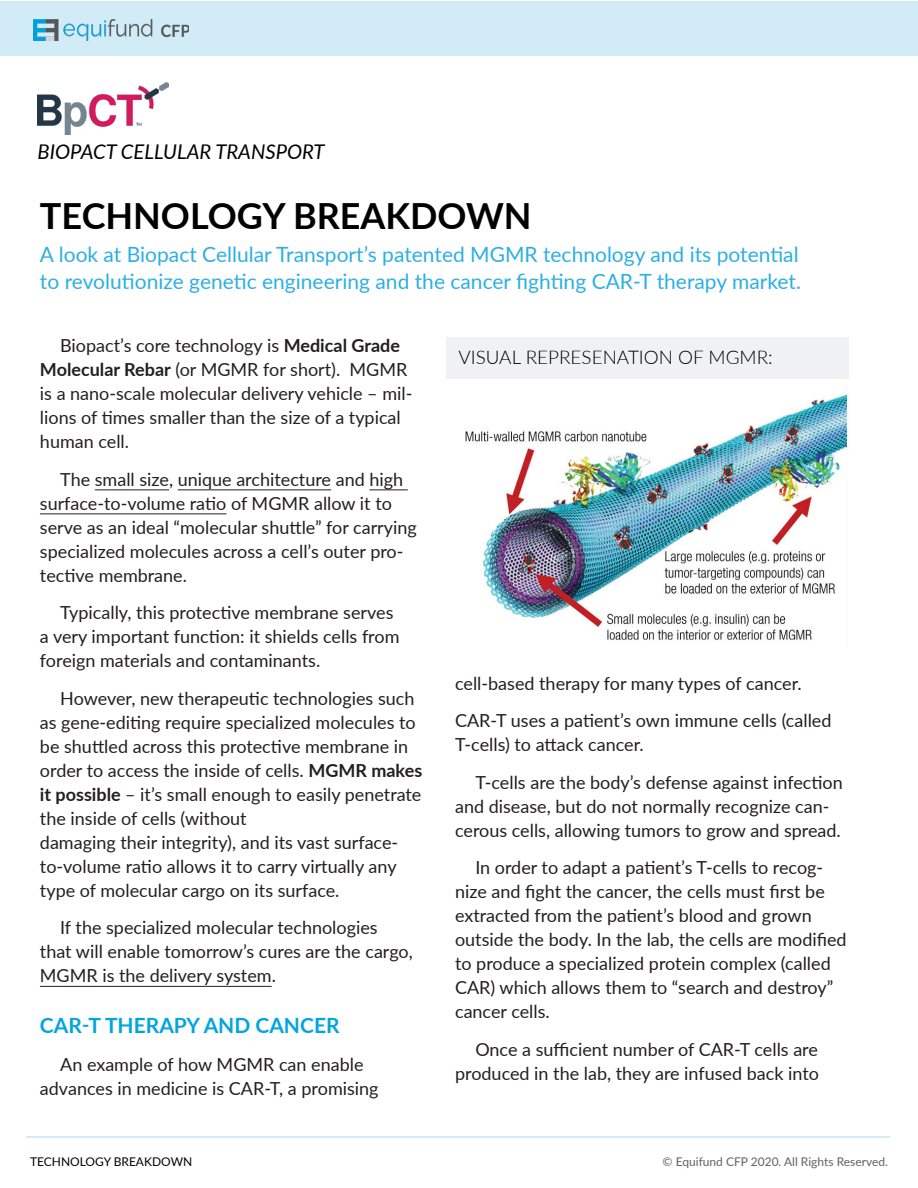
<style>
.page{position:relative;width:918px;height:1188px;background:#fff}
.page>*{position:absolute;margin:0;border:0;box-sizing:border-box;transform-origin:0 0}
.basic_body{font:700 36px "Lato";color:#000}
.body{font:21px/27px "Lato";color:#2cafe3}
.body-2{font:700 21px "Lato";color:#04a5df}
.basic_body-2{font:italic 20.25px "Lato";color:#000}
.basic_body-3{font:300 18.9px "Lato";color:#000}
.body-3{font:18px/24px "Lato";color:#231f20}
.t1{font:12px "Lato";color:#616163}
.t2{font:12px "Lato";color:#040101}
.s1{font-weight:700}
</style>
<div class="page">
<hr style="left:26px;top:1137px;width:864px;height:1px;background:#199eda">
<div style="left:0;top:1px;width:918px;height:55px;background:#d1ebf7"></div>
<img style="left:33px;top:20px;width:156px;height:20px">
<hr style="left:95px;top:489px;width:74px;height:1px;background:#231f20">
<hr style="left:178px;top:489px;width:153px;height:1px;background:#231f20">
<hr style="left:369px;top:489px;width:39px;height:1px;background:#231f20">
<hr style="left:40px;top:513px;width:186px;height:1px;background:#231f20">
<hr style="left:40px;top:986px;width:232px;height:1px;background:#231f20">
<img style="left:38px;top:83px;width:130px;height:52px">
<img style="left:465px;top:394px;width:384px;height:246px">
<div style="left:446px;top:337px;width:403px;height:42px;background:#f0f1f2"></div>
<p class="basic_body-2" style="left:38px;top:137px;width:289px">BIOPACT CELLULAR TRANSPORT</p>
<p class="basic_body" style="left:40px;top:190px;width:493px">TECHNOLOGY BREAKDOWN</p>
<p class="body" style="left:40px;top:240px;width:763px">A look at Biopact Cellular Transport’s patented MGMR technology and its potential to revolutionize genetic engineering and the cancer fighting CAR-T therapy market.</p>
<p class="body-3" style="left:40px;top:333px;width:374px;text-indent:20px">Biopact’s core technology is <span class="s1">Medical Grade Molecular Rebar</span> (or MGMR for short). MGMR is a nano-scale molecular delivery vehicle – mil&shy;lions of times smaller than the size of a typical human cell.</p>
<p class="body-3" style="left:40px;top:466px;width:378px;text-indent:20px">The small size, unique architecture and high surface-to-volume ratio of MGMR allow it to serve as an ideal “molecular shuttle” for carrying specialized molecules across a cell’s outer pro&shy;tective membrane.</p>
<p class="body-3" style="left:40px;top:600px;width:361px;text-indent:20px">Typically, this protective membrane serves a very important function: it shields cells from foreign materials and contaminants.</p>
<p class="body-3" style="left:40px;top:685px;width:384px;text-indent:20px">However, new therapeutic technologies such as gene-editing require specialized molecules to be shuttled across this protective membrane in order to access the inside of cells. <span class="s1">MGMR makes it possible</span> – it’s small enough to easily penetrate the inside of cells (without<br>damaging their integrity), and its vast surface&shy;to-volume ratio allows it to carry virtually any type of molecular cargo on its surface.</p>
<p class="body-3" style="left:40px;top:915px;width:374px;text-indent:20px">If the specialized molecular technologies that will enable tomorrow’s cures are the cargo,<br>MGMR is the delivery system.</p>
<p class="body-2" style="left:40px;top:1010px;width:301px">CAR-T THERAPY AND CANCER</p>
<p class="body-3" style="left:40px;top:1051px;width:340px;text-align:center">An example of how MGMR can enable advances in medicine is CAR-T, a promising</p>
<p class="basic_body-3" style="left:458px;top:344px;width:316px">VISUAL REPRESENATION OF MGMR:</p>
<p class="body-3" style="left:455px;top:670px;width:348px">cell-based therapy for many types of cancer.</p>
<p class="body-3" style="left:455px;top:708px;width:378px">CAR-T uses a patient’s own immune cells (called<br>T-cells) to attack cancer.</p>
<p class="body-3" style="left:455px;top:769px;width:389px;text-indent:20px">T-cells are the body’s defense against infection and disease, but do not normally recognize can&shy;cerous cells, allowing tumors to grow and spread.</p>
<p class="body-3" style="left:455px;top:855px;width:393px;text-indent:20px">In order to adapt a patient’s T-cells to recog&shy;nize and fight the cancer, the cells must first be extracted from the patient’s blood and grown outside the body. In the lab, the cells are modified to produce a specialized protein complex (called CAR) which allows them to “search and destroy” cancer cells.</p>
<p class="body-3" style="left:455px;top:1036px;width:365px;text-align:right">Once a sufficient number of CAR-T cells are produced in the lab, they are infused back into</p>
<p class="t2" style="left:30px;top:1153px;width:164px">TECHNOLOGY BREAKDOWN</p>
<p class="t1" style="left:663px;top:1153px;width:227px">© Equifund CFP 2020. All Rights Reserved.</p>
</div>
